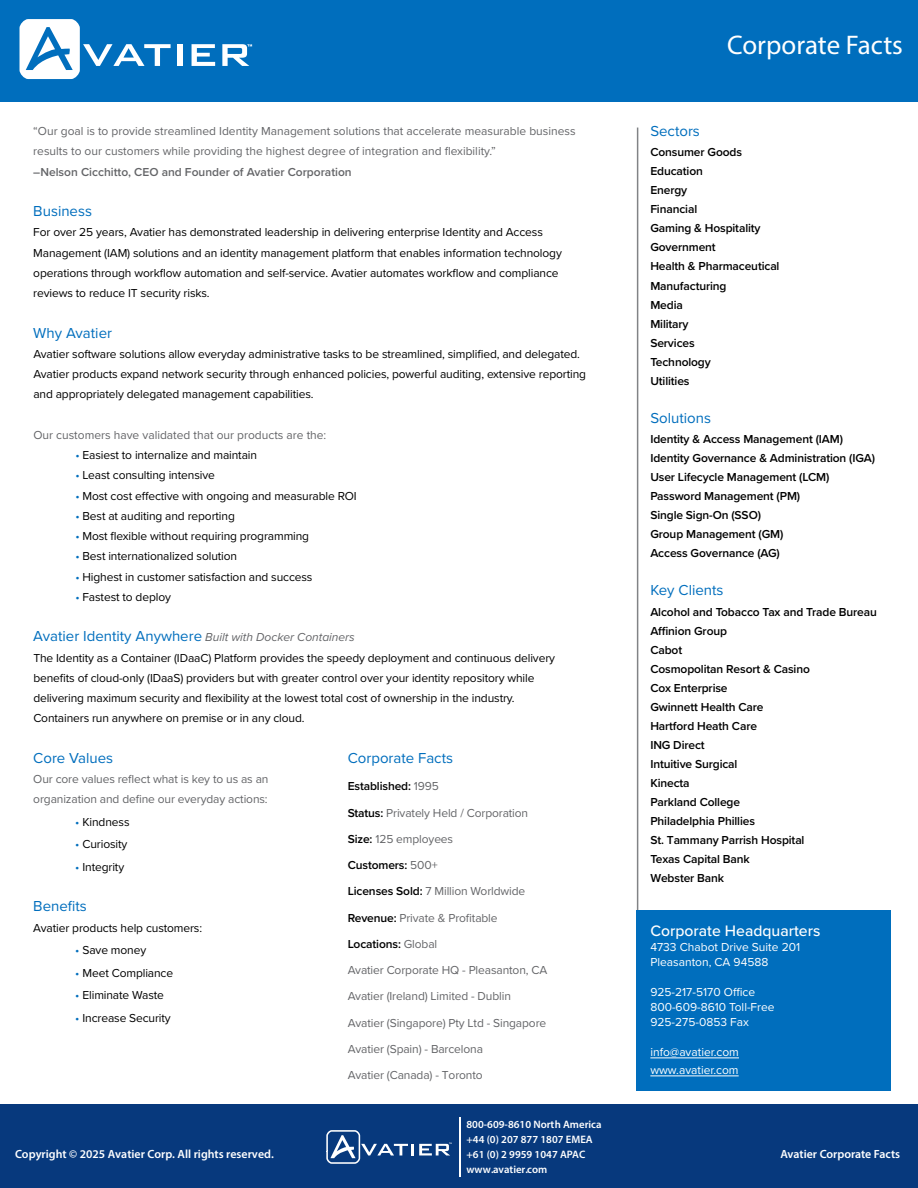
<style>
.page{position:relative;width:918px;height:1188px;background:#fff}
.page>*{position:absolute;margin:0;border:0;box-sizing:border-box;transform-origin:0 0}
.t1{font:27px "Myriad Pro";color:#fff}
.t2{font:500 15.75px "Proxima Nova";color:#fff}
.t3{font:15px "Proxima Nova";color:#006ebd}
.t4{font:12px/20.2px "Proxima Nova";letter-spacing:-.01em;color:#000}
.t5{font:12px/26.2px "Proxima Nova";letter-spacing:-.01em;color:#646568}
.t6{font:600 12px/19px "Proxima Nova";letter-spacing:-.01em;color:#000}
.t7{font:12px/15px "Proxima Nova";color:#fff}
.t8{font:600 12px "Proxima Nova";color:#646568}
.t9{font:600 11.85px "Myriad Pro";color:#fff}
.t10{font:600 10.8px/15px "Myriad Pro";color:#fff}
.s1{color:#006ebd}
.s2{font-size:15px;color:#006ebd}
.s3{font-style:italic;color:#646568}
.s4{font-weight:600;color:#000}
</style>
<div class="page">
<div style="left:0;top:1105px;width:918px;height:83px;background:#07397d"></div>
<div style="left:0;top:0;width:918px;height:102px;background:#006ebd"></div>
<hr style="left:459px;top:1118px;width:1px;height:59px;background:#fff">
<svg style="left:326px;top:1130px;width:126px;height:34px"></svg>
<hr style="left:637px;top:128px;width:1px;height:828px;background:#818386">
<div style="left:637px;top:910px;width:254px;height:181px;background:#006ebd"></div>
<hr style="left:650px;top:1058px;width:89px;height:1px;background:#fff">
<hr style="left:650px;top:1076px;width:89px;height:1px;background:#fff">
<svg style="left:20px;top:19px;width:151px;height:60px"></svg>
<div style="left:177px;top:44px;width:5px;height:22px;background:#fff"></div>
<svg style="left:192px;top:44px;width:23px;height:22px"></svg>
<svg style="left:222px;top:44px;width:30px;height:22px"></svg>
<p class="t5" style="left:33px;top:121px;width:544px;line-height:20.2px">“Our goal is to provide streamlined Identity Management solutions that accelerate measurable business results to our customers while providing the highest degree of integration and flexibility.”</p>
<p class="t8" style="left:33px;top:163px;width:320px">–Nelson Cicchitto, CEO and Founder of Avatier Corporation</p>
<p class="t3" style="left:33px;top:200px;width:60px">Business</p>
<p class="t4" style="left:33px;top:222px;width:530px">For over 25 years, Avatier has demonstrated leadership in delivering enterprise Identity and Access Management (IAM) solutions and an identity management platform that enables information technology operations through workflow automation and self-service. Avatier automates workflow and compliance reviews to reduce IT security risks.</p>
<p class="t3" style="left:33px;top:321px;width:80px">Why Avatier</p>
<p class="t4" style="left:33px;top:343px;width:554px">Avatier software solutions allow everyday administrative tasks to be streamlined, simplified, and delegated.<br>Avatier products expand network security through enhanced policies, powerful auditing, extensive reporting and appropriately delegated management capabilities.</p>
<p class="t5" style="left:33px;top:421px;width:295px">Our customers have validated that our products are the:</p>
<p class="t4" style="left:75px;top:445px;width:183px"><span class="s1">•</span> Easiest to internalize and maintain</p>
<p class="t4" style="left:75px;top:465px;width:141px"><span class="s1">•</span> Least consulting intensive</p>
<p class="t4" style="left:75px;top:485px;width:283px"><span class="s1">•</span> Most cost effective with ongoing and measurable ROI</p>
<p class="t4" style="left:75px;top:505px;width:161px"><span class="s1">•</span> Best at auditing and reporting</p>
<p class="t4" style="left:75px;top:525px;width:235px"><span class="s1">•</span> Most flexible without requiring programming</p>
<p class="t4" style="left:75px;top:546px;width:163px"><span class="s1">•</span> Best internationalized solution</p>
<p class="t4" style="left:75px;top:566px;width:239px"><span class="s1">•</span> Highest in customer satisfaction and success</p>
<p class="t4" style="left:75px;top:586px;width:97px"><span class="s1">•</span> Fastest to deploy</p>
<p class="t4" style="left:33px;top:627px;width:523px"><span class="s2">Avatier Identity Anywhere</span> <span class="s3">Built with Docker Containers<br></span>The Identity as a Container (IDaaC) Platform provides the speedy deployment and continuous delivery benefits of cloud-only (IDaaS) providers but with greater control over your identity repository while delivering maximum security and flexibility at the lowest total cost of ownership in the industry.<br>Containers run anywhere on premise or in any cloud.</p>
<p class="t3" style="left:33px;top:747px;width:81px">Core Values</p>
<p class="t5" style="left:33px;top:769px;width:237px;line-height:20.2px">Our core values reflect what is key to us as an organization and define our everyday actions:</p>
<p class="t4" style="left:75px;top:811px;width:56px"><span class="s1">•</span> Kindness</p>
<p class="t4" style="left:75px;top:834px;width:54px"><span class="s1">•</span> Curiosity</p>
<p class="t4" style="left:75px;top:856px;width:50px"><span class="s1">•</span> Integrity</p>
<p class="t3" style="left:33px;top:895px;width:55px">Benefits</p>
<p class="t4" style="left:33px;top:917px;width:170px">Avatier products help customers:</p>
<p class="t4" style="left:75px;top:940px;width:72px"><span class="s1">•</span> Save money</p>
<p class="t4" style="left:75px;top:962px;width:99px"><span class="s1">•</span> Meet Compliance</p>
<p class="t4" style="left:75px;top:985px;width:90px"><span class="s1">•</span> Eliminate Waste</p>
<p class="t4" style="left:75px;top:1007px;width:97px"><span class="s1">•</span> Increase Security</p>
<p class="t3" style="left:348px;top:747px;width:107px">Corporate Facts</p>
<p class="t5" style="left:348px;top:773px;width:182px"><span class="s4">Established:</span> 1995<br><span class="s4">Status:</span> Privately Held / Corporation<br><span class="s4">Size:</span> 125 employees<br><span class="s4">Customers:</span> 500+<br><span class="s4">Licenses Sold:</span> 7 Million Worldwide<br><span class="s4">Revenue:</span> Private &amp; Profitable<br><span class="s4">Locations:</span> Global</p>
<p class="t5" style="left:348px;top:957px;width:201px">Avatier Corporate HQ - Pleasanton, CA Avatier (Ireland) Limited - Dublin Avatier (Singapore) Pty Ltd - Singapore Avatier (Spain) - Barcelona</p>
<p class="t5" style="left:348px;top:1062px;width:137px">Avatier (Canada) - Toronto</p>
<h1 class="t1" style="left:727px;top:28px;width:177px">Corporate Facts</h1>
<p class="t3" style="left:650px;top:120px;width:51px">Sectors</p>
<p class="t6" style="left:650px;top:142px;width:131px">Consumer Goods<br>Education<br>Energy<br>Financial<br>Gaming &amp; Hospitality<br>Government<br>Health &amp; Pharmaceutical<br>Manufacturing<br>Media<br>Military<br>Services<br>Technology<br>Utilities</p>
<p class="t3" style="left:650px;top:407px;width:62px">Solutions</p>
<p class="t6" style="left:650px;top:429px;width:226px">Identity &amp; Access Management (IAM)<br>Identity Governance &amp; Administration (IGA)<br>User Lifecycle Management (LCM)<br>Password Management (PM)<br>Single Sign-On (SSO)<br>Group Management (GM)<br>Access Governance (AG)</p>
<p class="t3" style="left:650px;top:579px;width:75px">Key Clients</p>
<p class="t6" style="left:650px;top:602px;width:228px">Alcohol and Tobacco Tax and Trade Bureau<br>Affinion Group<br>Cabot<br>Cosmopolitan Resort &amp; Casino<br>Cox Enterprise<br>Gwinnett Health Care<br>Hartford Heath Care<br>ING Direct<br>Intuitive Surgical<br>Kinecta<br>Parkland College<br>Philadelphia Phillies<br>St. Tammany Parrish Hospital<br>Texas Capital Bank<br>Webster Bank</p>
<h2 class="t2" style="left:650px;top:919px;width:172px">Corporate Headquarters</h2>
<p class="t7" style="left:650px;top:939px;width:151px">4733 Chabot Drive Suite 201<br>Pleasanton, CA 94588</p>
<p class="t7" style="left:650px;top:984px;width:126px">925-217-5170 Office<br>800-609-8610 Toll-Free<br>925-275-0853 Fax</p>
<p class="t7" style="left:650px;top:1042px;width:90px;line-height:18px">info@avatier.com www.avatier.com</p>
<p class="t10" style="left:466px;top:1117px;width:137px">800-609-8610 North America +44 (0) 207 877 1807 EMEA +61 (0) 2 9959 1047 APAC www.avatier.com</p>
<p class="t9" style="left:15px;top:1146px;width:260px">Copyright © 2025 Avatier Corp. All rights reserved.</p>
<p class="t9" style="left:780px;top:1146px;width:121px">Avatier Corporate Facts</p>
</div>
